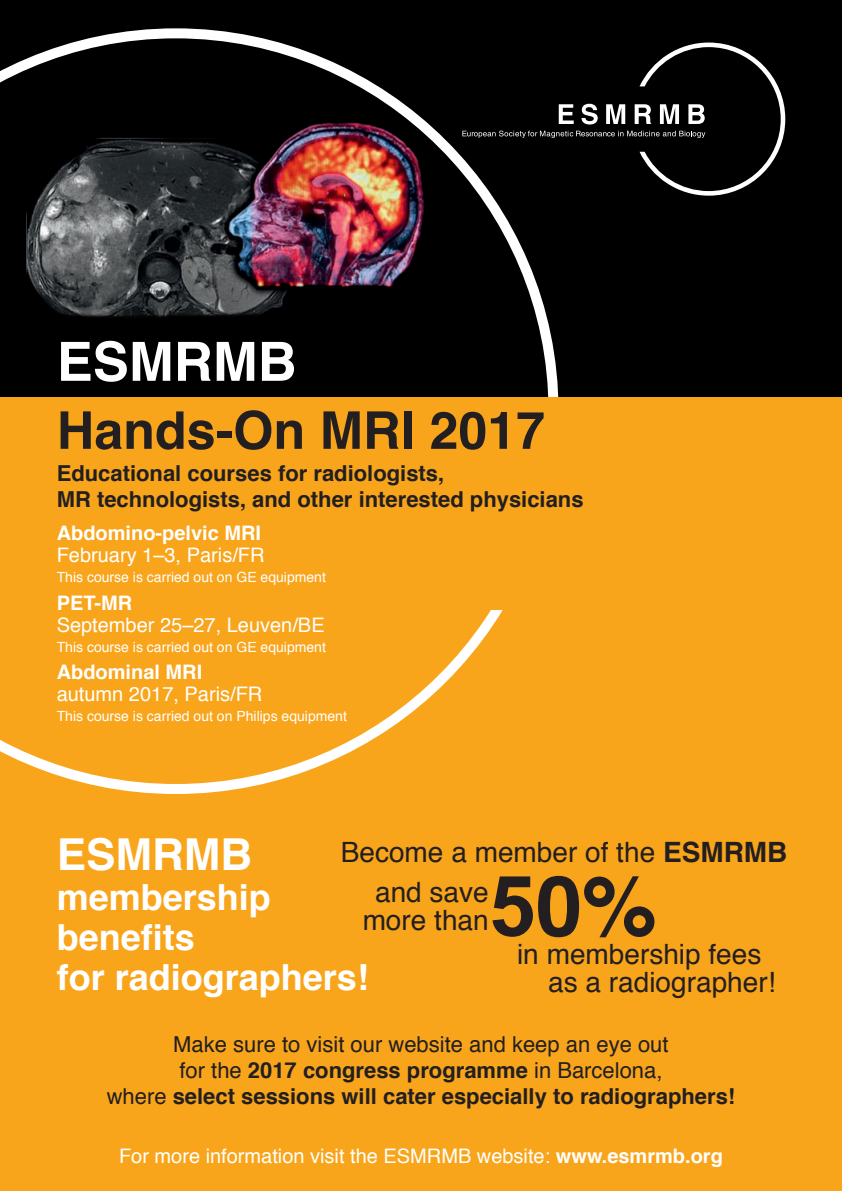
<style>
.page{position:relative;width:842px;height:1191px;background:#fff}
.page>*{position:absolute;margin:0;border:0;box-sizing:border-box;transform-origin:0 0}
.Linksbündig{font:700 84px "Helvetica";color:#231f20}
.t1{font:700 54px "Helvetica";color:#fff}
.t2{font:700 52px "Helvetica";color:#231f20}
.Linksbündig-2{font:700 44px "Helvetica";color:#fff}
.Linksbündig-3{font:700 36px/40px "Helvetica";color:#fff}
.Linksbündig-4{font:28px "Helvetica";color:#231f20}
.Linksbündig-5{font:700 22px/26px "Helvetica";color:#231f20}
.Datum{font:20px "Helvetica";color:#fff}
.Titel{font:700 20px "Helvetica";color:#fff}
.Zusatz{font:14px "Helvetica";color:#fff}
.s1{font-weight:700}
.s2{font-family:"Arial"}
.s3{font-weight:400}
</style>
<div class="page">
<div style="left:0;top:0;width:842px;height:510px;background:#000"></div>
<div style="left:0;top:397px;width:842px;height:794px;background:#f9a51b"></div>
<svg style="left:0;top:28px;width:558px;height:766px"></svg>
<div style="left:15px;top:397px;width:614px;height:212px;background:#f9a51b"></div>
<svg style="left:462px;top:43px;width:323px;height:153px"></svg>
<p class="t1" style="left:57px;top:318px;width:241px">ESMRMB</p>
<p class="t2" style="left:57px;top:388px;width:490px">Hands-On MRI 2017</p>
<p class="Linksbündig-5" style="left:57px;top:460px;width:528px">Educational courses for radiologists,<br>MR technologists, and other interested physicians</p>
<p class="Titel" style="left:57px;top:516px;width:206px">Abdomino-pelvic MRI</p>
<p class="Datum" style="left:57px;top:539px;width:209px">February 1–3, Paris/FR</p>
<p class="Zusatz" style="left:57px;top:566px;width:271px">This course is carried out on GE equipment</p>
<p class="Titel" style="left:57px;top:586px;width:77px">PET-MR</p>
<p class="Datum" style="left:57px;top:609px;width:269px">September 25–27, Leuven/BE</p>
<p class="Zusatz" style="left:57px;top:636px;width:271px">This course is carried out on GE equipment</p>
<p class="Titel" style="left:57px;top:656px;width:147px">Abdominal MRI</p>
<p class="Datum" style="left:57px;top:679px;width:207px">autumn 2017, Paris/FR</p>
<p class="Zusatz" style="left:57px;top:705px;width:292px">This course is carried out on Philips equipment</p>
<p class="Linksbündig-2" style="left:57px;top:818px;width:197px">ESMRMB</p>
<p class="Linksbündig-3" style="left:57px;top:877px;width:314px">membership benefits<br>for radiographers!</p>
<p class="Linksbündig-4" style="left:341px;top:830px;width:448px">Become a member of the <span class="s1">ESMRMB</span></p>
<p class="Linksbündig-4" style="left:375px;top:870px;width:115px">and save</p>
<p class="Linksbündig-4" style="left:363px;top:898px;width:128px">more than</p>
<p class="Linksbündig" style="left:489px;top:838px;width:170px"><span class="s2">5</span>0%</p>
<p class="Linksbündig-4" style="left:517px;top:932px;width:246px">in membership fees</p>
<p class="Linksbündig-4" style="left:548px;top:961px;width:229px">as a radiographer!</p>
<p class="Linksbündig-5" style="left:107px;top:1031px;width:630px;text-align:center"><span class="s3">Make sure to visit our website and keep an eye out<br>for the</span> 2017 congress programme <span class="s3">in Barcelona,<br>where</span> select sessions will cater especially to radiographers!</p>
<p class="Datum" style="left:119px;top:1140px;width:605px">For more information visit the ESMRMB website: <span class="s1">www.esmrmb.org</span></p>
</div>
